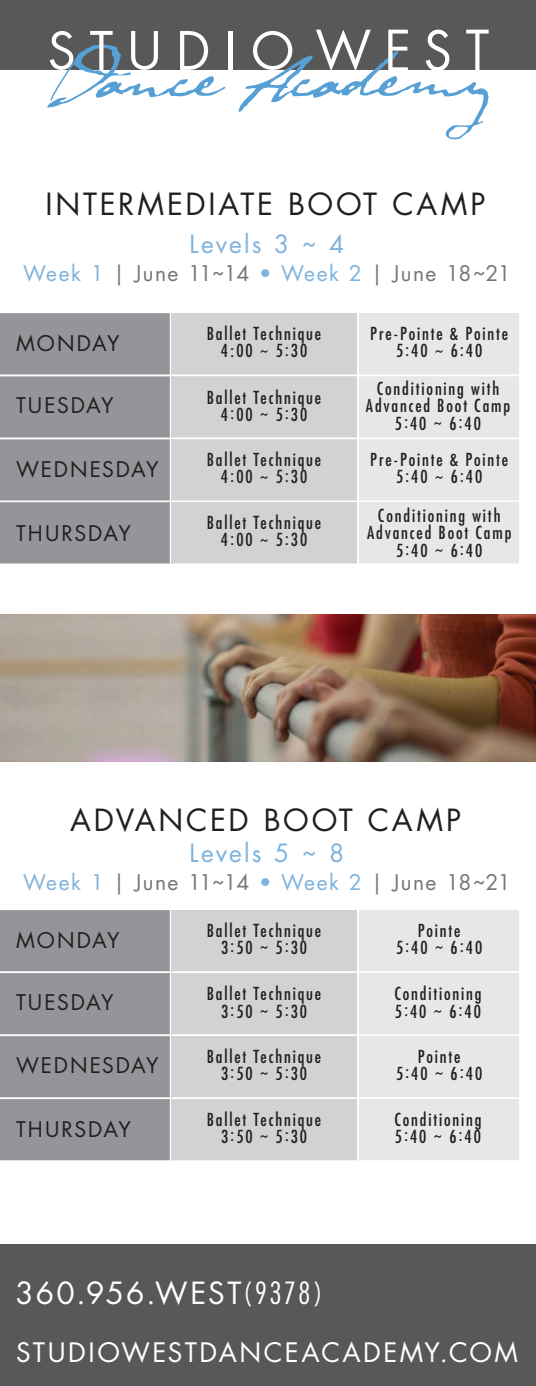
<style>
.page{position:relative;width:536px;height:1386px;background:#fff}
.page>*{position:absolute;margin:0;border:0;box-sizing:border-box;transform-origin:0 0}
.t1{font:29.75px "Futura";letter-spacing:.09em;color:#231f20}
.t2{font:29.75px "Futura";letter-spacing:.07em;color:#fff}
.t3{font:26.07px "Futura";letter-spacing:.09em;color:#fff}
.t4{font:24.5px "Futura";letter-spacing:.085em;color:#7fb3dd}
.t5{font:21px "Futura";letter-spacing:.065em;color:#777575}
.t6{font:21px "Futura";letter-spacing:.09em;color:#231f20}
.t7{font:condensed 17.5px/17.5px "Futura";letter-spacing:.105em;color:#231f20;text-align:center}
.s1{color:#7fb3dd}
.s2{font-weight:300;font-stretch:condensed}
</style>
<div class="page">
<div style="left:0;top:0;width:536px;height:70px;background:#585858"></div>
<div style="left:0;top:1244px;width:536px;height:142px;background:#575858"></div>
<svg style="left:0;top:313px;width:518px;height:251px;background:#c4c6c8"></svg>
<svg style="left:0;top:910px;width:518px;height:251px;background:#c4c6c8"></svg>
<img style="left:0;top:615px;width:536px;height:147px">
<div style="left:228px;top:31px;width:5px;height:39px;background:#fff"></div>
<svg style="left:47px;top:31px;width:178px;height:77px"></svg>
<svg style="left:238px;top:30px;width:250px;height:110px"></svg>
<h1 class="t1" style="left:46px;top:185px;width:441px">INTERMEDIATE BOOT CAMP</h1>
<h3 class="t4" style="left:189px;top:228px;width:156px">Levels 3 ~ 4</h3>
<p class="t5" style="left:23px;top:260px;width:489px"><span class="s1">Week 1</span> | June 11~14 <span class="s1">• Week 2</span> | June 18~21</p>
<p class="t6" style="left:16px;top:330px;width:105px">MONDAY</p>
<p class="t6" style="left:16px;top:392px;width:99px">TUESDAY</p>
<p class="t6" style="left:16px;top:456px;width:144px">WEDNESDAY</p>
<p class="t6" style="left:16px;top:520px;width:116px">THURSDAY</p>
<p class="t7" style="left:207px;top:325px;width:116px">Ballet Technique<br>4:00 ~ 5:30</p>
<p class="t7" style="left:370px;top:325px;width:139px">Pre-Pointe &amp; Pointe<br>5:40 ~ 6:40</p>
<p class="t7" style="left:207px;top:388px;width:116px">Ballet Technique<br>4:00 ~ 5:30</p>
<p class="t7" style="left:365px;top:380px;width:146px">Conditioning with<br>Advanced Boot Camp<br>5:40 ~ 6:40</p>
<p class="t7" style="left:207px;top:451px;width:116px">Ballet Technique<br>4:00 ~ 5:30</p>
<p class="t7" style="left:370px;top:451px;width:139px">Pre-Pointe &amp; Pointe<br>5:40 ~ 6:40</p>
<p class="t7" style="left:207px;top:514px;width:116px">Ballet Technique<br>4:00 ~ 5:30</p>
<p class="t7" style="left:367px;top:507px;width:146px">Conditioning with<br>Advanced Boot Camp<br>5:40 ~ 6:40</p>
<h1 class="t1" style="left:70px;top:801px;width:392px">ADVANCED BOOT CAMP</h1>
<h3 class="t4" style="left:189px;top:837px;width:156px">Levels 5 ~ 8</h3>
<p class="t5" style="left:23px;top:869px;width:489px"><span class="s1">Week 1</span> | June 11~14 <span class="s1">• Week 2</span> | June 18~21</p>
<p class="t6" style="left:16px;top:927px;width:105px">MONDAY</p>
<p class="t6" style="left:16px;top:988px;width:99px">TUESDAY</p>
<p class="t6" style="left:16px;top:1052px;width:144px">WEDNESDAY</p>
<p class="t6" style="left:16px;top:1116px;width:116px">THURSDAY</p>
<p class="t7" style="left:207px;top:921px;width:116px">Ballet Technique<br>3:50 ~ 5:30</p>
<p class="t7" style="left:396px;top:921px;width:87px">Pointe<br>5:40 ~ 6:40</p>
<p class="t7" style="left:207px;top:985px;width:116px">Ballet Technique<br>3:50 ~ 5:30</p>
<p class="t7" style="left:394px;top:985px;width:89px;text-align:left">Conditioning<br>5:40 ~ 6:40</p>
<p class="t7" style="left:207px;top:1047px;width:116px">Ballet Technique<br>3:50 ~ 5:30</p>
<p class="t7" style="left:396px;top:1047px;width:87px">Pointe<br>5:40 ~ 6:40</p>
<p class="t7" style="left:207px;top:1110px;width:116px">Ballet Technique<br>3:50 ~ 5:30</p>
<p class="t7" style="left:394px;top:1110px;width:89px;text-align:left">Conditioning<br>5:40 ~ 6:40</p>
<h1 class="t2" style="left:15px;top:1274px;width:308px">360.956.WEST<span class="s2">(9378)</span></h1>
<h2 class="t3" style="left:16px;top:1335px;width:503px">STUDIOWESTDANCEACADEMY.COM</h2>
</div>
